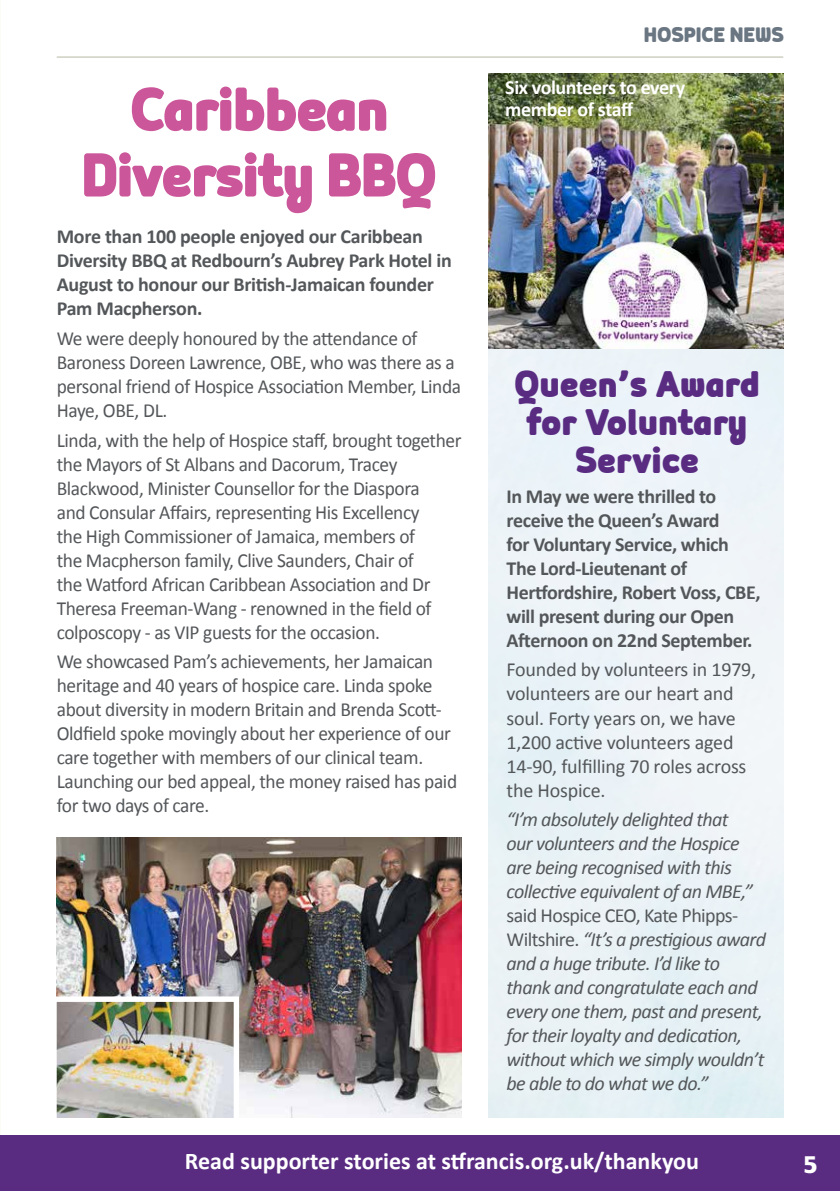
<style>
.page{position:relative;width:840px;height:1191px;background:#fff}
.page>*{position:absolute;margin:0;border:0;box-sizing:border-box;transform-origin:0 0}
.t1{font:900 76px/65.8px "Mairy";letter-spacing:-.02em;color:#cb5699;text-align:center}
.t2{font:900 46px/38px "Mairy";color:#592c82;text-align:center}
.t3{font:800 26.4px "FS Lola";color:#fff}
.t4{font:900 26px "Mairy";color:#6a7682}
.t5{font:700 24px "Calibri";color:#fff}
.t6{font:20px/24px "Calibri";letter-spacing:-.02em;color:#54575a}
.t7{font:italic 20px/24px "Calibri";letter-spacing:-.03em;color:#54575a}
.t8{font:700 20px/24px "Calibri";letter-spacing:-.02em;color:#54575a}
.t9{font:700 20px/22px "Calibri";letter-spacing:-.02em;color:#fff}
.s1{font-style:normal}
</style>
<div class="page">
<div style="left:0;top:1136px;width:839px;height:55px;background:#592c82"></div>
<img style="left:57px;top:837px;width:404px;height:280px">
<div style="left:488px;top:348px;width:294px;height:769px;background:#ebf3f7"></div>
<img style="left:488px;top:74px;width:294px;height:274px">
<img style="left:57px;top:1002px;width:176px;height:115px">
<div style="left:51px;top:996px;width:188px;height:127px;border:5px solid #fff"></div>
<hr style="left:57px;top:56px;width:725px;height:2px;background:#cbcfbe">
<h1 class="t1" style="left:81px;top:75px;width:357px">Caribbean<br>Diversity BBQ</h1>
<p class="t8" style="left:57px;top:224px;width:396px">More than 100 people enjoyed our Caribbean Diversity BBQ at Redbourn’s Aubrey Park Hotel in August to honour our British-Jamaican founder Pam Macpherson.</p>
<p class="t6" style="left:57px;top:325px;width:405px">We were deeply honoured by the attendance of Baroness Doreen Lawrence, OBE, who was there as a personal friend of Hospice Association Member, Linda Haye, OBE, DL.</p>
<p class="t6" style="left:57px;top:427px;width:406px">Linda, with the help of Hospice staff, brought together the Mayors of St Albans and Dacorum, Tracey Blackwood, Minister Counsellor for the Diaspora<br>and Consular Affairs, representing His Excellency<br>the High Commissioner of Jamaica, members of<br>the Macpherson family, Clive Saunders, Chair of<br>the Watford African Caribbean Association and Dr Theresa Freeman-Wang - renowned in the field of colposcopy - as VIP guests for the occasion.</p>
<p class="t6" style="left:57px;top:649px;width:402px">We showcased Pam’s achievements, her Jamaican heritage and 40 years of hospice care. Linda spoke about diversity in modern Britain and Brenda Scott-Oldfield spoke movingly about her experience of our care together with members of our clinical team.<br>Launching our bed appeal, the money raised has paid for two days of care.</p>
<h3 class="t4" style="left:643px;top:20px;width:141px">HOSPICE NEWS</h3>
<p class="t9" style="left:505px;top:75px;width:181px">Six volunteers to every member of staff</p>
<h2 class="t2" style="left:514px;top:364px;width:247px">Queen’s Award for Voluntary<br>Service</h2>
<p class="t8" style="left:506px;top:483px;width:255px">In May we were thrilled to receive the Queen’s Award<br>for Voluntary Service, which<br>The Lord-Lieutenant of<br>Hertfordshire, Robert Voss, CBE, will present during our Open<br>Afternoon on 22nd September.</p>
<p class="t6" style="left:506px;top:657px;width:251px">Founded by volunteers in 1979, volunteers are our heart and soul. Forty years on, we have<br>1,200 active volunteers aged<br>14-90, fulfilling 70 roles across the Hospice.</p>
<p class="t7" style="left:506px;top:806px;width:247px">“I’m absolutely delighted that our volunteers and the Hospice are being recognised with this collective equivalent of an MBE,”</p>
<p class="t7" style="left:506px;top:902px;width:261px"><span class="s1">said Hospice CEO, Kate Phipps-<br>Wiltshire.</span> “It’s a prestigious award and a huge tribute. I’d like to thank and congratulate each and every one them, past and present, for their loyalty and dedication, without which we simply wouldn’t be able to do what we do.”</p>
<p class="t5" style="left:185px;top:1146px;width:515px">Read supporter stories at stfrancis.org.uk/thankyou</p>
<h3 class="t3" style="left:801px;top:1146px;width:17px">5</h3>
</div>
